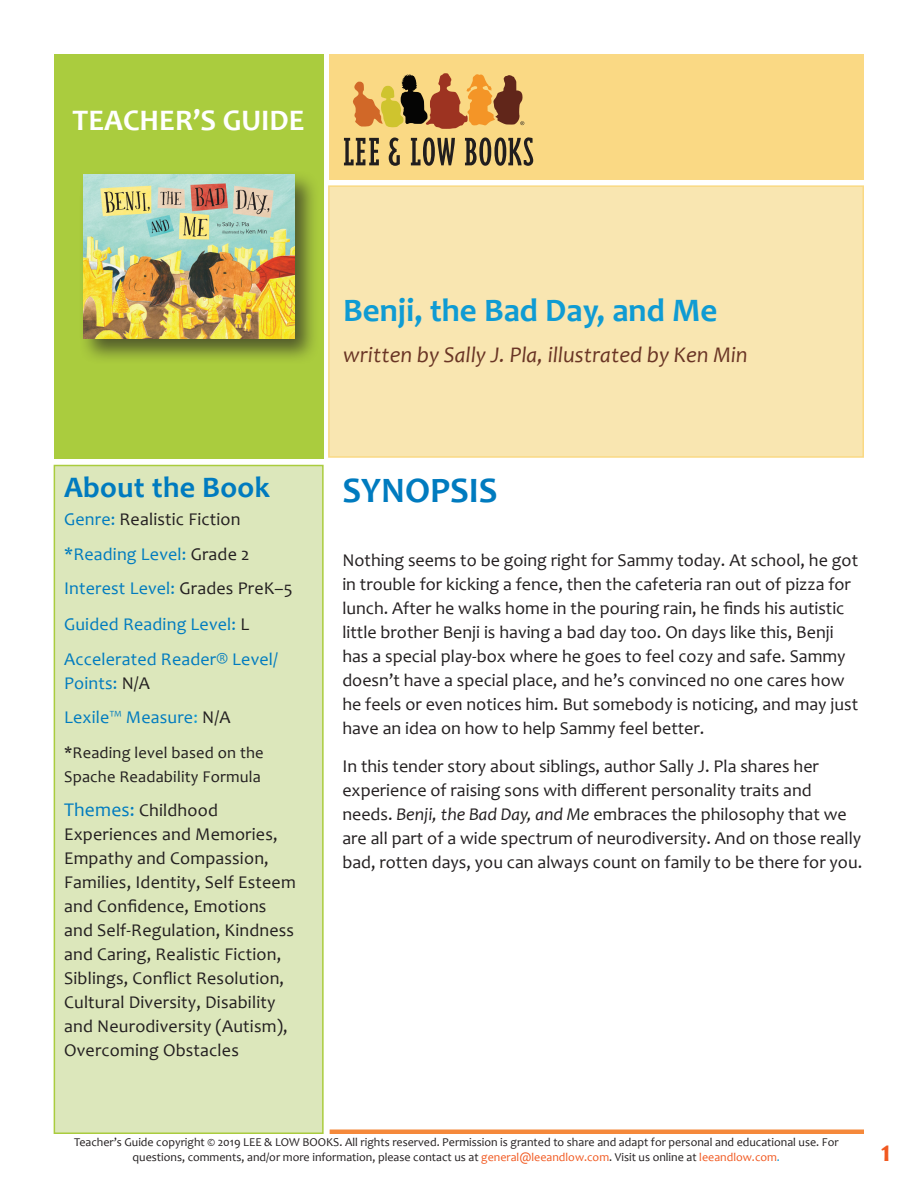
<style>
.page{position:relative;width:918px;height:1188px;background:#fff}
.page>*{position:absolute;margin:0;border:0;box-sizing:border-box;transform-origin:0 0}
.Blue_Single_Column_H{font:700 36px "Candara";color:#007bbf}
.t1{font:700 33px "Candara";color:#0f9bd3}
.t2{font:700 30px "Candara";color:#fff}
.blue_running_heads{font:700 30px "Candara";letter-spacing:.01em;color:#007bbf}
.t3{font:700 30px "Candara";color:#f15921}
.t4{font:italic 22.5px "Candara";color:#6a3525}
.text{font:18px/24px "Candara";color:#231f20}
.t5{font:18px/24px "Candara";letter-spacing:.01em;color:#007bbf}
.t6{font:16.5px/24px "Candara";letter-spacing:.01em;color:#231f20}
.t7{font:12px/14.4px "Candara";color:#231f20;text-align:center}
.s1{color:#007bbf}
.s2{color:#231f20}
.s3{color:#0f9bd3}
.s4{font-size:19.5px;color:#007bbf}
.s5{font-style:italic}
.s6{color:#f15921}
</style>
<div class="page">
<hr style="left:330px;top:1130px;width:534px;height:4px;background:#f5893b">
<div style="left:330px;top:54px;width:534px;height:126px;background:#fad984"></div>
<svg style="left:344px;top:137px;width:189px;height:29px"></svg>
<svg style="left:353px;top:73px;width:171px;height:56px"></svg>
<div style="left:54px;top:54px;width:270px;height:405px;background:#aacc3e"></div>
<div style="left:54px;top:466px;width:269px;height:667px;background:#dce7bb"></div>
<div style="left:54px;top:465px;width:270px;height:669px;border:2px solid #aacc3e"></div>
<div style="left:329px;top:186px;width:534px;height:271px;background:#f9e6b1"></div>
<div style="left:328px;top:185px;width:536px;height:273px;border:2px solid #fad984"></div>
<div style="left:78px;top:169px;width:242px;height:196px;background:#231f20;opacity:.65"></div>
<img style="left:83px;top:174px;width:211px;height:165px">
<p class="t2" style="left:73px;top:101px;width:234px">TEACHER’S GUIDE</p>
<p class="t1" style="left:343px;top:290px;width:376px">Benji, the Bad Day, and Me</p>
<p class="t4" style="left:343px;top:340px;width:406px">written by Sally J. Pla, illustrated by Ken Min</p>
<p class="blue_running_heads" style="left:64px;top:468px;width:207px">About the Book</p>
<p class="text" style="left:64px;top:507px;width:178px"><span class="s1">Genre:</span> Realistic Fiction</p>
<p class="t5" style="left:64px;top:542px;width:187px">*Reading Level: <span class="s2">Grade 2</span></p>
<p class="t5" style="left:64px;top:576px;width:230px">Interest Level: <span class="s2">Grades PreK–5</span></p>
<p class="t5" style="left:64px;top:612px;width:187px">Guided Reading Level: <span class="s2">L</span></p>
<p class="t5" style="left:64px;top:647px;width:215px">Accelerated Reader® Level/<br>Points: <span class="s2">N/A</span></p>
<p class="t5" style="left:64px;top:705px;width:168px">Lexile™ Measure<span class="s3">:</span> <span class="s2">N/A</span></p>
<p class="t6" style="left:64px;top:740px;width:201px">*Reading level based on the<br>Spache Readability Formula</p>
<p class="text" style="left:64px;top:798px;width:233px"><span class="s4">Themes:</span> Childhood<br>Experiences and Memories,<br>Empathy and Compassion,<br>Families, Identity, Self Esteem and Confidence, Emotions and Self-Regulation, Kindness and Caring, Realistic Fiction,<br>Siblings, Conflict Resolution,<br>Cultural Diversity, Disability and Neurodiversity (Autism),<br>Overcoming Obstacles</p>
<p class="Blue_Single_Column_H" style="left:342px;top:467px;width:157px">SYNOPSIS</p>
<p class="text" style="left:342px;top:548px;width:517px">Nothing seems to be going right for Sammy today. At school, he got in trouble for kicking a fence, then the cafeteria ran out of pizza for lunch. After he walks home in the pouring rain, he finds his autistic little brother Benji is having a bad day too. On days like this, Benji has a special play-box where he goes to feel cozy and safe. Sammy doesn’t have a special place, and he’s convinced no one cares how he feels or even notices him. But somebody is noticing, and may just have an idea on how to help Sammy feel better.</p>
<p class="text" style="left:342px;top:754px;width:521px">In this tender story about siblings, author Sally J. Pla shares her experience of raising sons with different personality traits and needs. <span class="s5">Benji, the Bad Day, and Me</span> embraces the philosophy that we are all part of a wide spectrum of neurodiversity. And on those really bad, rotten days, you can always count on family to be there for you.</p>
<p class="t7" style="left:74px;top:1135px;width:766px">Teacher’s Guide copyright © 2019 LEE &amp; LOW BOOKS. All rights reserved. Permission is granted to share and adapt for personal and educational use. For questions, comments, and/or more information, please contact us at <span class="s6">general@leeandlow.com</span>. Visit us online at <span class="s6">leeandlow.com</span><span class="s3">.</span></p>
<p class="t3" style="left:881px;top:1133px;width:12px">1</p>
</div>
